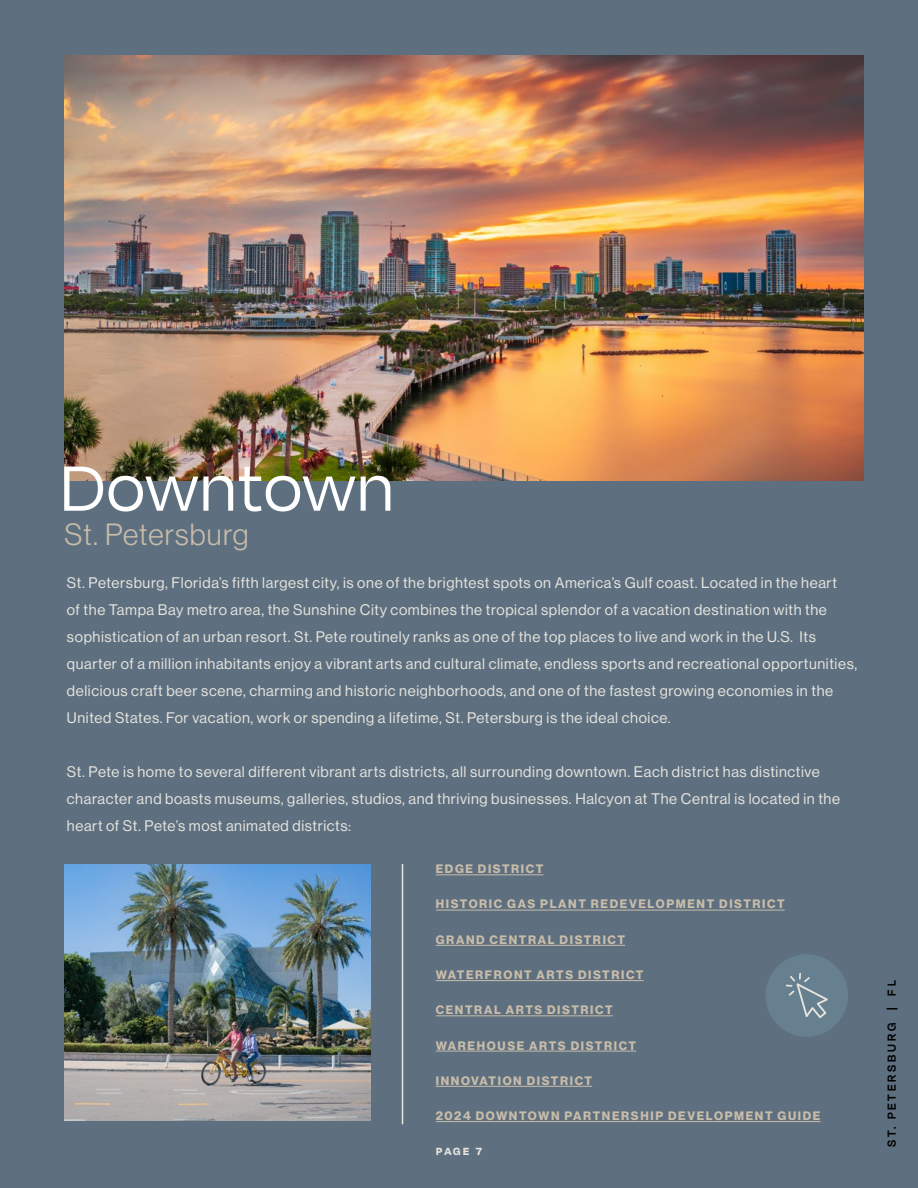
<style>
.page{position:relative;width:918px;height:1188px;background:#5e7080}
.page>*{position:absolute;margin:0;border:0;box-sizing:border-box;transform-origin:0 0}
.t1{font:73.5px "Degular Display";letter-spacing:.035em;color:#fff}
.t2{font:30px "N Haas Grotesk DS Pro 45 Lt";letter-spacing:.035em;color:#c9bca9}
.t3{font:15px/27px "N Haas Grotesk DS Pro 55 Rg";letter-spacing:.04em;color:#e6e4dd}
.t4{font:600 13.5px "Degular Display";letter-spacing:.2em;color:#000101}
.t5{font:12px "N Haas Grotesk DS Pro 75 Bd";letter-spacing:.135em;color:#c9bca9}
.t6{font:700 12px "Degular Display";color:#e6e3dd}
</style>
<div class="page">
<div style="left:766px;top:954px;width:82px;height:83px;background:#66808f;border-radius:50%"></div>
<img style="left:64px;top:55px;width:800px;height:426px">
<hr style="left:436px;top:875px;width:107px;height:1px;background:#c9bca9">
<hr style="left:436px;top:910px;width:349px;height:1px;background:#c9bca9">
<hr style="left:436px;top:945px;width:189px;height:1px;background:#c9bca9">
<hr style="left:436px;top:980px;width:208px;height:1px;background:#c9bca9">
<hr style="left:436px;top:1016px;width:177px;height:1px;background:#c9bca9">
<hr style="left:436px;top:1051px;width:200px;height:1px;background:#c9bca9">
<hr style="left:436px;top:1086px;width:156px;height:1px;background:#c9bca9">
<hr style="left:436px;top:1121px;width:385px;height:1px;background:#c9bca9">
<hr style="left:402px;top:864px;width:1px;height:260px;background:#e6e3dd">
<svg style="left:786px;top:973px;width:42px;height:45px"></svg>
<img style="left:64px;top:864px;width:306px;height:257px">
<h1 class="t1" style="left:61px;top:447px;width:334px">Downtown</h1>
<h2 class="t2" style="left:64px;top:517px;width:186px">St. Petersburg</h2>
<p class="t3" style="left:67px;top:569px;width:792px">St. Petersburg, Florida’s fifth largest city, is one of the brightest spots on America’s Gulf coast. Located in the heart<br>of the Tampa Bay metro area, the Sunshine City combines the tropical splendor of a vacation destination with the sophistication of an urban resort. St. Pete routinely ranks as one of the top places to live and work in the U.S. Its quarter of a million inhabitants enjoy a vibrant arts and cultural climate, endless sports and recreational opportunities, delicious craft beer scene, charming and historic neighborhoods, and one of the fastest growing economies in the United States. For vacation, work or spending a lifetime, St. Petersburg is the ideal choice.</p>
<p class="t3" style="left:67px;top:758px;width:775px">St. Pete is home to several different vibrant arts districts, all surrounding downtown. Each district has distinctive character and boasts museums, galleries, studios, and thriving businesses. Halcyon at The Central is located in the heart of St. Pete’s most animated districts:</p>
<p class="t5" style="left:436px;top:862px;width:109px">EDGE DISTRICT</p>
<p class="t5" style="left:436px;top:897px;width:350px">HISTORIC GAS PLANT REDEVELOPMENT DISTRICT</p>
<p class="t5" style="left:436px;top:933px;width:191px">GRAND CENTRAL DISTRICT</p>
<p class="t5" style="left:436px;top:968px;width:209px">WATERFRONT ARTS DISTRICT</p>
<p class="t5" style="left:436px;top:1003px;width:178px">CENTRAL ARTS DISTRICT</p>
<p class="t5" style="left:436px;top:1038px;width:202px">WAREHOUSE ARTS DISTRICT</p>
<p class="t5" style="left:436px;top:1074px;width:158px">INNOVATION DISTRICT</p>
<p class="t5" style="left:436px;top:1109px;width:386px">2024 DOWNTOWN PARTNERSHIP DEVELOPMENT GUIDE</p>
<p class="t6" style="left:436px;top:1144px;width:47px">PAGE 7</p>
<p class="t4" style="left:884px;top:1147px;width:168px;rotate:-90deg">ST. PETERSBURG | FL</p>
</div>
